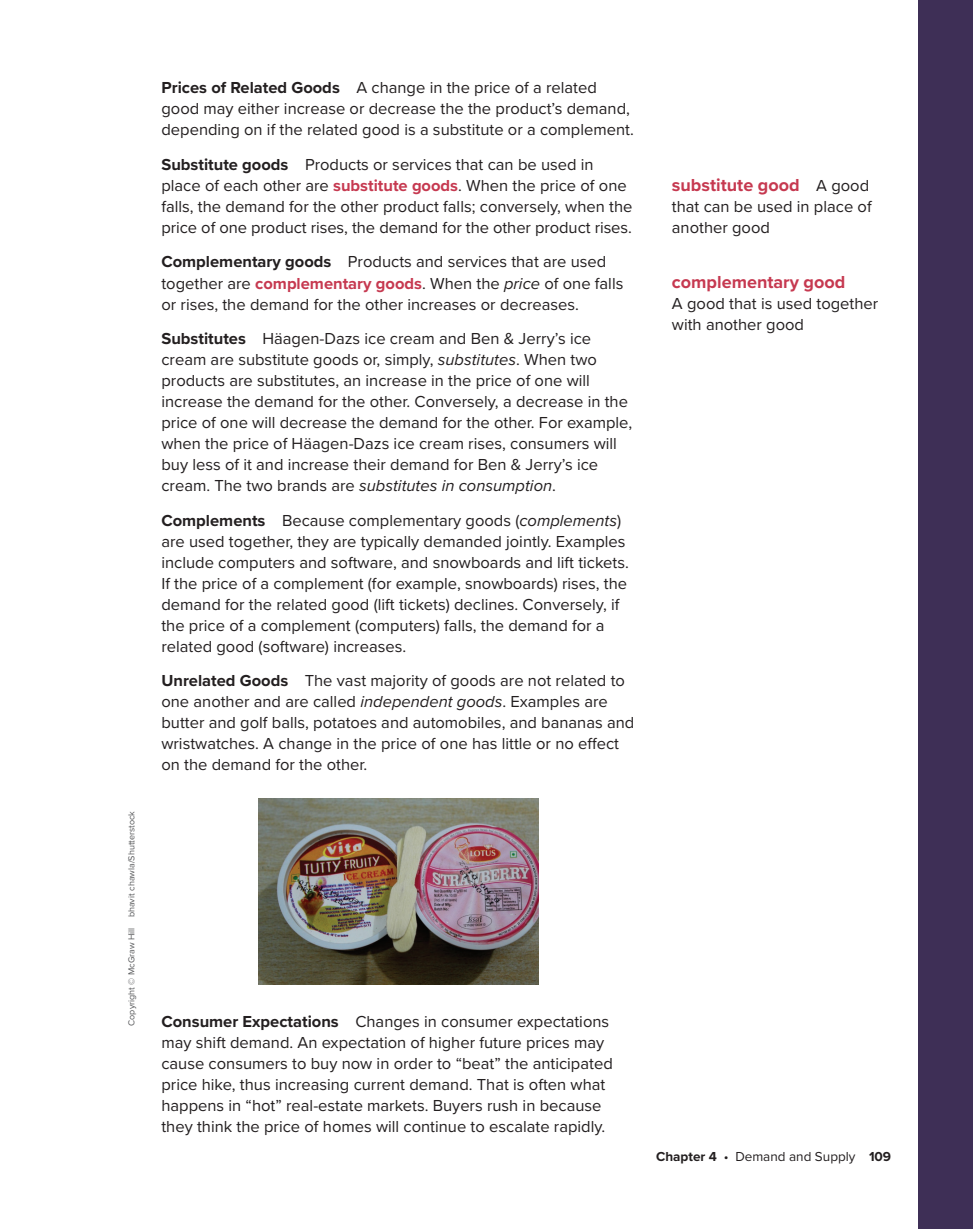
<style>
.page{position:relative;width:973px;height:1230px;background:#fff}
.page>*{position:absolute;margin:0;border:0;box-sizing:border-box;transform-origin:0 0}
.t1{font:700 18px "Proxima Nova";color:#c63950}
.t2{font:16.5px/21px "Proxima Nova";color:#231f20}
.t3{font:13.5px "Proxima Nova";color:#231f20}
.t4{font:9px "Proxima Nova";color:#57585a}
.s1{font-weight:700}
.s2{font-weight:700;color:#c63950}
.s3{font-style:italic}
.s4{font-weight:400;font-size:16.5px;color:#231f20}
</style>
<div class="page">
<div style="left:917px;top:0;width:54px;height:1228px;background:#3e2f56"></div>
<img style="left:258px;top:798px;width:280px;height:186px">
<p class="t4" style="left:125px;top:1025px;width:216px;rotate:-90deg">Copyright © McGraw Hill bhavit chawla/Shutterstock</p>
<p class="t2" style="left:161px;top:77px;width:473px"><span class="s1">Prices of Related Goods</span> A change in the price of a related good may either increase or decrease the the product’s demand, depending on if the related good is a substitute or a complement.</p>
<p class="t2" style="left:161px;top:153px;width:472px"><span class="s1">Substitute goods</span> Products or services that can be used in place of each other are <span class="s2">substitute goods</span>. When the price of one falls, the demand for the other product falls; conversely, when the price of one product rises, the demand for the other product rises.</p>
<p class="t2" style="left:161px;top:251px;width:463px"><span class="s1">Complementary goods</span> Products and services that are used together are <span class="s2">complementary goods</span>. When the <span class="s3">price</span> of one falls or rises, the demand for the other increases or decreases.</p>
<p class="t2" style="left:161px;top:327px;width:472px"><span class="s1">Substitutes</span> Häagen-Dazs ice cream and Ben &amp; Jerry’s ice cream are substitute goods or, simply, <span class="s3">substitutes</span>. When two products are substitutes, an increase in the price of one will increase the demand for the other. Conversely, a decrease in the price of one will decrease the demand for the other. For example, when the price of Häagen-Dazs ice cream rises, consumers will buy less of it and increase their demand for Ben &amp; Jerry’s ice cream. The two brands are <span class="s3">substitutes in consumption</span>.</p>
<p class="t2" style="left:161px;top:509px;width:468px"><span class="s1">Complements</span> Because complementary goods (<span class="s3">complements</span>) are used together, they are typically demanded jointly. Examples include computers and software, and snowboards and lift tickets.<br>If the price of a complement (for example, snowboards) rises, the demand for the related good (lift tickets) declines. Conversely, if the price of a complement (computers) falls, the demand for a related good (software) increases.</p>
<p class="t2" style="left:161px;top:669px;width:474px"><span class="s1">Unrelated Goods</span> The vast majority of goods are not related to one another and are called <span class="s3">independent goods</span>. Examples are butter and golf balls, potatoes and automobiles, and bananas and wristwatches. A change in the price of one has little or no effect on the demand for the other.</p>
<p class="t1" style="left:671px;top:174px;width:199px">substitute good <span class="s4">A good</span></p>
<p class="t2" style="left:671px;top:195px;width:201px">that can be used in place of another good</p>
<p class="t1" style="left:671px;top:271px;width:175px">complementary good</p>
<p class="t2" style="left:671px;top:292px;width:208px">A good that is used together with another good</p>
<p class="t2" style="left:161px;top:1010px;width:452px"><span class="s1">Consumer Expectations</span> Changes in consumer expectations may shift demand. An expectation of higher future prices may cause consumers to buy now in order to “beat” the anticipated price hike, thus increasing current demand. That is often what happens in “hot” real-estate markets. Buyers rush in because they think the price of homes will continue to escalate rapidly.</p>
<p class="t3" style="left:656px;top:1146px;width:236px"><span class="s1">Chapter 4</span> • Demand and Supply <span class="s1">109</span></p>
</div>
